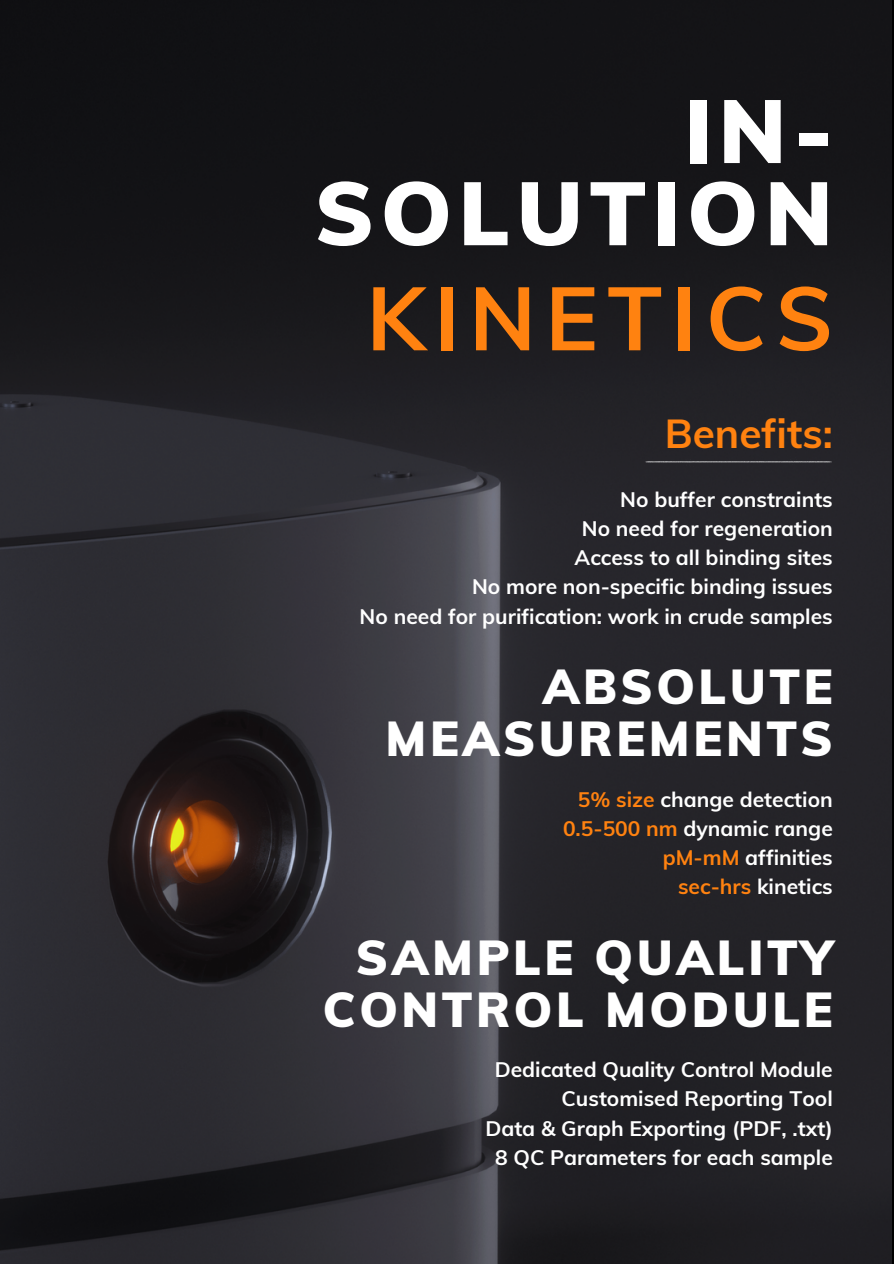
<style>
.page{position:relative;width:894px;height:1264px;background:#fff}
.page>*{position:absolute;margin:0;border:0;box-sizing:border-box;transform-origin:0 0}
.t1{font:900 88.5px/82.2px "Muli";letter-spacing:.075em;color:#fff;text-align:right}
.t2{font:700 88.5px "Muli";letter-spacing:.105em;color:#ff8210}
.t3{font:900 48px/51.8px "Muli";letter-spacing:.075em;color:#fff;text-align:right}
.t4{font:700 40.5px "Muli";color:#ff8210}
.t5{font:700 21px "Muli";color:#fff}
.s1{color:#ff8210}
</style>
<div class="page">
<img style="left:0;top:0;width:891px;height:1263px">
<img style="left:644px;top:458px;width:188px;height:9px">
<h1 class="t1" style="left:314px;top:88px;width:519px">IN-<br>SOLUTION</h1>
<p class="t2" style="left:366px;top:261px;width:467px">KINETICS</p>
<h3 class="t4" style="left:664px;top:407px;width:169px">Benefits:</h3>
<p class="t5" style="left:620px;top:485px;width:214px">No buffer constraints</p>
<p class="t5" style="left:581px;top:515px;width:252px">No need for regeneration</p>
<p class="t5" style="left:574px;top:544px;width:260px">Access to all binding sites</p>
<p class="t5" style="left:472px;top:573px;width:362px">No more non-specific binding issues</p>
<p class="t5" style="left:359px;top:602px;width:474px">No need for purification: work in crude samples</p>
<p class="t3" style="left:385px;top:660px;width:448px">ABSOLUTE<br>MEASUREMENTS</p>
<h2 class="t5" style="left:577px;top:785px;width:256px"><span class="s1">5% size</span> change detection</h2>
<p class="t5" style="left:563px;top:814px;width:271px"><span class="s1">0.5-500 nm</span> dynamic range</p>
<p class="t5" style="left:662px;top:844px;width:171px"><span class="s1">pM-mM</span> affinities</p>
<p class="t5" style="left:678px;top:873px;width:156px"><span class="s1">sec-hrs</span> kinetics</p>
<p class="t3" style="left:323px;top:931px;width:511px">SAMPLE QUALITY<br>CONTROL MODULE</p>
<h2 class="t5" style="left:494px;top:1055px;width:339px">Dedicated Quality Control Module</h2>
<p class="t5" style="left:561px;top:1085px;width:273px">Customised Reporting Tool</p>
<p class="t5" style="left:485px;top:1114px;width:349px">Data &amp; Graph Exporting (PDF, .txt)</p>
<p class="t5" style="left:495px;top:1143px;width:339px">8 QC Parameters for each sample</p>
</div>
